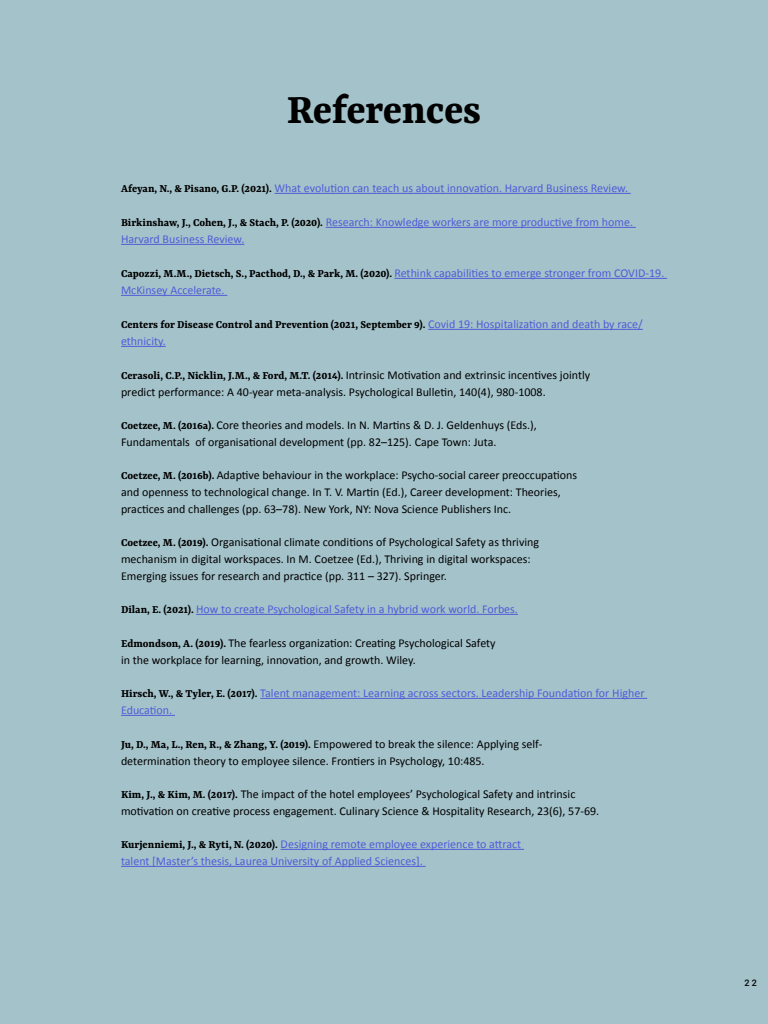
<style>
.page{position:relative;width:768px;height:1024px;background:#a4c2ca}
.page>*{position:absolute;margin:0;border:0;box-sizing:border-box;transform-origin:0 0}
.t1{font:45px "Yrsa";letter-spacing:-.01em;color:#000}
.t2{font:12px/17px "Calibri";color:#000}
.t3{font:12px/17px "Calibri";color:#4f5cd6}
.t4{font:12px "Yrsa";color:#000}
.t5{font:9px "Roboto Mono";color:#000}
.s1{font-family:"Yrsa";color:#000}
.s2{font-family:"Calibri";color:#4f5cd6}
.s3{font-family:"Yrsa"}
</style>
<div class="page">
<hr style="left:275px;top:193px;width:356px;height:1px;background:#4f5cd6">
<hr style="left:326px;top:227px;width:310px;height:1px;background:#4f5cd6">
<hr style="left:121px;top:244px;width:123px;height:1px;background:#4f5cd6">
<hr style="left:394px;top:278px;width:273px;height:1px;background:#4f5cd6">
<hr style="left:121px;top:295px;width:106px;height:1px;background:#4f5cd6">
<hr style="left:428px;top:329px;width:215px;height:1px;background:#4f5cd6">
<hr style="left:121px;top:346px;width:45px;height:1px;background:#4f5cd6">
<hr style="left:196px;top:614px;width:322px;height:1px;background:#4f5cd6">
<hr style="left:260px;top:698px;width:387px;height:1px;background:#4f5cd6">
<hr style="left:121px;top:715px;width:54px;height:1px;background:#4f5cd6">
<hr style="left:281px;top:849px;width:243px;height:1px;background:#4f5cd6">
<hr style="left:121px;top:866px;width:305px;height:1px;background:#4f5cd6">
<h1 class="t1" style="left:287px;top:81px;width:196px">References</h1>
<p class="t3" style="left:121px;top:179px;width:509px"><span class="s1">Afeyan, N., &amp; Pisano, G.P. (2021).</span> What evolution can teach us about innovation. Harvard Business Review.</p>
<p class="t3" style="left:121px;top:213px;width:514px"><span class="s1">Birkinshaw, J., Cohen, J., &amp; Stach, P. (2020).</span> Research: Knowledge workers are more productive from home.<br>Harvard Business Review.</p>
<p class="t4" style="left:121px;top:266px;width:545px">Capozzi, M.M., Dietsch, S., Pacthod, D., &amp; Park, M. (2020). <span class="s2">Rethink capabilities to emerge stronger from COVID-19.</span></p>
<p class="t3" style="left:121px;top:281px;width:105px">McKinsey Accelerate.</p>
<p class="t4" style="left:121px;top:317px;width:523px">Centers for Disease Control and Prevention (2021, September 9). <span class="s2">Covid 19: Hospitalization and death by race/</span></p>
<p class="t3" style="left:121px;top:332px;width:46px">ethnicity.</p>
<p class="t2" style="left:121px;top:366px;width:471px"><span class="s3">Cerasoli, C.P., Nicklin, J.M., &amp; Ford, M.T. (2014).</span> Intrinsic Motivation and extrinsic incentives jointly predict performance: A 40-year meta-analysis. Psychological Bulletin, 140(4), 980-1008.</p>
<p class="t2" style="left:121px;top:416px;width:417px"><span class="s3">Coetzee, M. (2016a).</span> Core theories and models. In N. Martins &amp; D. J. Geldenhuys (Eds.),<br>Fundamentals of organisational development (pp. 82–125). Cape Town: Juta.</p>
<p class="t2" style="left:121px;top:466px;width:458px"><span class="s3">Coetzee, M. (2016b).</span> Adaptive behaviour in the workplace: Psycho-social career preoccupations and openness to technological change. In T. V. Martin (Ed.), Career development: Theories, practices and challenges (pp. 63–78). New York, NY: Nova Science Publishers Inc.</p>
<p class="t2" style="left:121px;top:533px;width:420px"><span class="s3">Coetzee, M. (2019).</span> Organisational climate conditions of Psychological Safety as thriving mechanism in digital workspaces. In M. Coetzee (Ed.), Thriving in digital workspaces:<br>Emerging issues for research and practice (pp. 311 – 327). Springer.</p>
<p class="t3" style="left:121px;top:600px;width:398px"><span class="s1">Dilan, E. (2021).</span> How to create Psychological Safety in a hybrid work world. Forbes.</p>
<p class="t2" style="left:121px;top:634px;width:376px"><span class="s3">Edmondson, A. (2019).</span> The fearless organization: Creating Psychological Safety in the workplace for learning, innovation, and growth. Wiley.</p>
<p class="t3" style="left:121px;top:684px;width:525px"><span class="s1">Hirsch, W., &amp; Tyler, E. (2017).</span> Talent management: Learning across sectors. Leadership Foundation for Higher<br>Education.</p>
<p class="t2" style="left:121px;top:735px;width:423px"><span class="s3">Ju, D., Ma, L., Ren, R., &amp; Zhang, Y. (2019).</span> Empowered to break the silence: Applying self&shy;determination theory to employee silence. Frontiers in Psychology, 10:485.</p>
<p class="t2" style="left:121px;top:785px;width:480px"><span class="s3">Kim, J., &amp; Kim, M. (2017).</span> The impact of the hotel employees’ Psychological Safety and intrinsic motivation on creative process engagement. Culinary Science &amp; Hospitality Research, 23(6), 57-69.</p>
<p class="t3" style="left:121px;top:835px;width:402px"><span class="s1">Kurjenniemi, J., &amp; Ryti, N. (2020).</span> Designing remote employee experience to attract talent [Master’s thesis, Laurea University of Applied Sciences].</p>
<p class="t5" style="left:745px;top:977px;width:14px">22</p>
</div>
